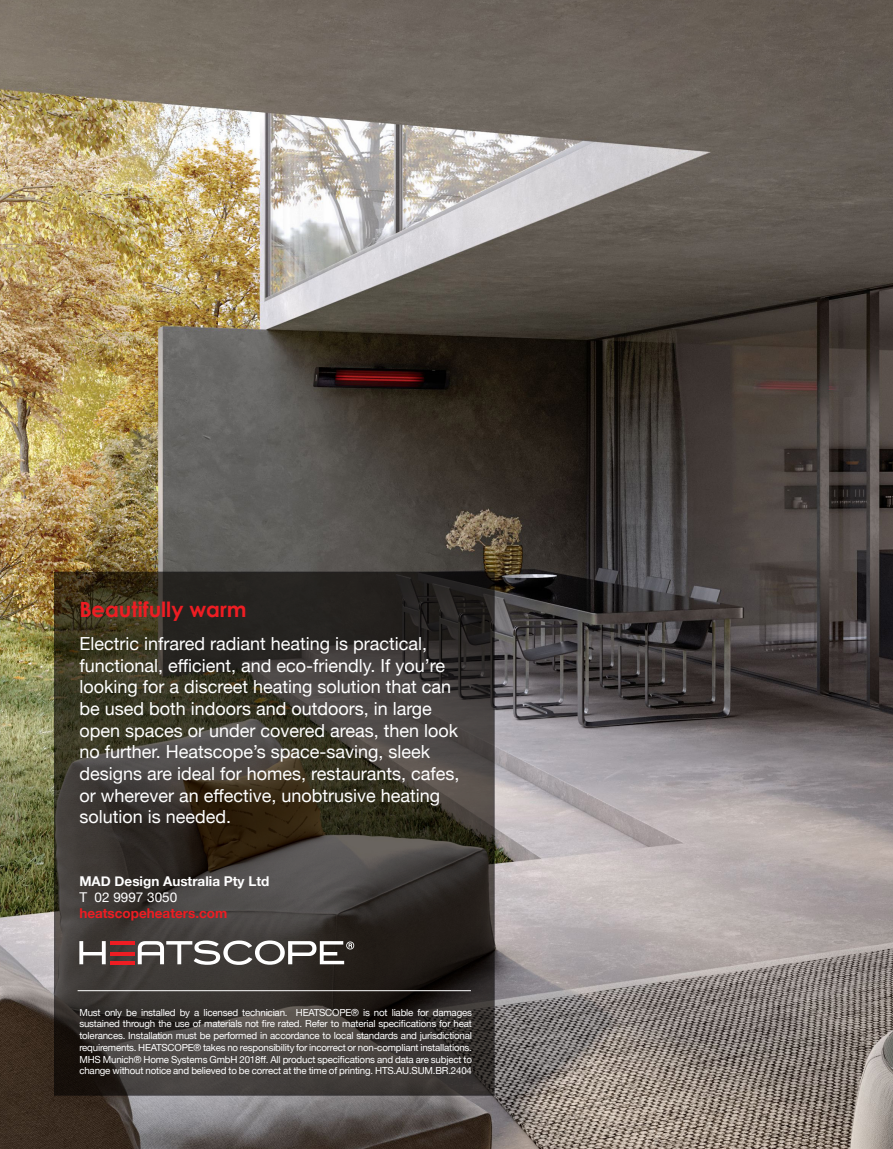
<style>
.page{position:relative;width:893px;height:1149px;background:#fff}
.page>*{position:absolute;margin:0;border:0;box-sizing:border-box;transform-origin:0 0}
.t1{font:700 21px "Century Gothic";color:#ee1d23}
.t2{font:18px/21.6px "Helvetica Neue";color:#fff}
.t3{font:700 13.5px "Helvetica Neue";color:#fff}
.t4{font:700 13.5px "Helvetica Neue";color:#ee1d23}
.t5{font:13.5px "Helvetica Neue";color:#fff}
.t6{font:9.75px/11.7px "Helvetica Neue";letter-spacing:-.02em;color:#fff;text-align:justify}
</style>
<div class="page">
<img style="left:0;top:0;width:893px;height:1148px">
<svg style="left:57px;top:574px;width:435px;height:518px;background:#39352e"></svg>
<div style="left:54px;top:571px;width:441px;height:524px;border:2px solid #231f20"></div>
<svg style="left:79px;top:940px;width:275px;height:24px"></svg>
<hr style="left:111px;top:960px;width:24px;height:3px;background:#ee1d23">
<svg style="left:111px;top:951px;width:24px;height:4px"></svg>
<svg style="left:111px;top:940px;width:24px;height:4px"></svg>
<hr style="left:78px;top:989px;width:393px;height:1px;background:#fff">
<p class="t1" style="left:79px;top:596px;width:169px">Beautifully warm</p>
<p class="t2" style="left:79px;top:634px;width:382px">Electric infrared radiant heating is practical, functional, efficient, and eco-friendly. If you’re looking for a discreet heating solution that can be used both indoors and outdoors, in large open spaces or under covered areas, then look no further. Heatscope’s space-saving, sleek designs are ideal for homes, restaurants, cafes, or wherever an effective, unobtrusive heating solution is needed.</p>
<p class="t3" style="left:79px;top:869px;width:191px">MAD Design Australia Pty Ltd</p>
<p class="t5" style="left:79px;top:886px;width:99px">T 02 9997 3050</p>
<p class="t4" style="left:79px;top:902px;width:149px">heatscopeheaters.com</p>
<p class="t6" style="left:79px;top:1006px;width:394px">Must only be installed by a licensed technician. HEATSCOPE® is not liable for damages sustained through the use of materials not fire rated. Refer to material specifications for heat tolerances. Installation must be performed in accordance to local standards and jurisdictional requirements. HEATSCOPE® takes no responsibility for incorrect or non-compliant installations.<br>MHS Munich® Home Systems GmbH 2018ff. All product specifications and data are subject to change without notice and believed to be correct at the time of printing. HTS.AU.SUM.BR.2404</p>
</div>
